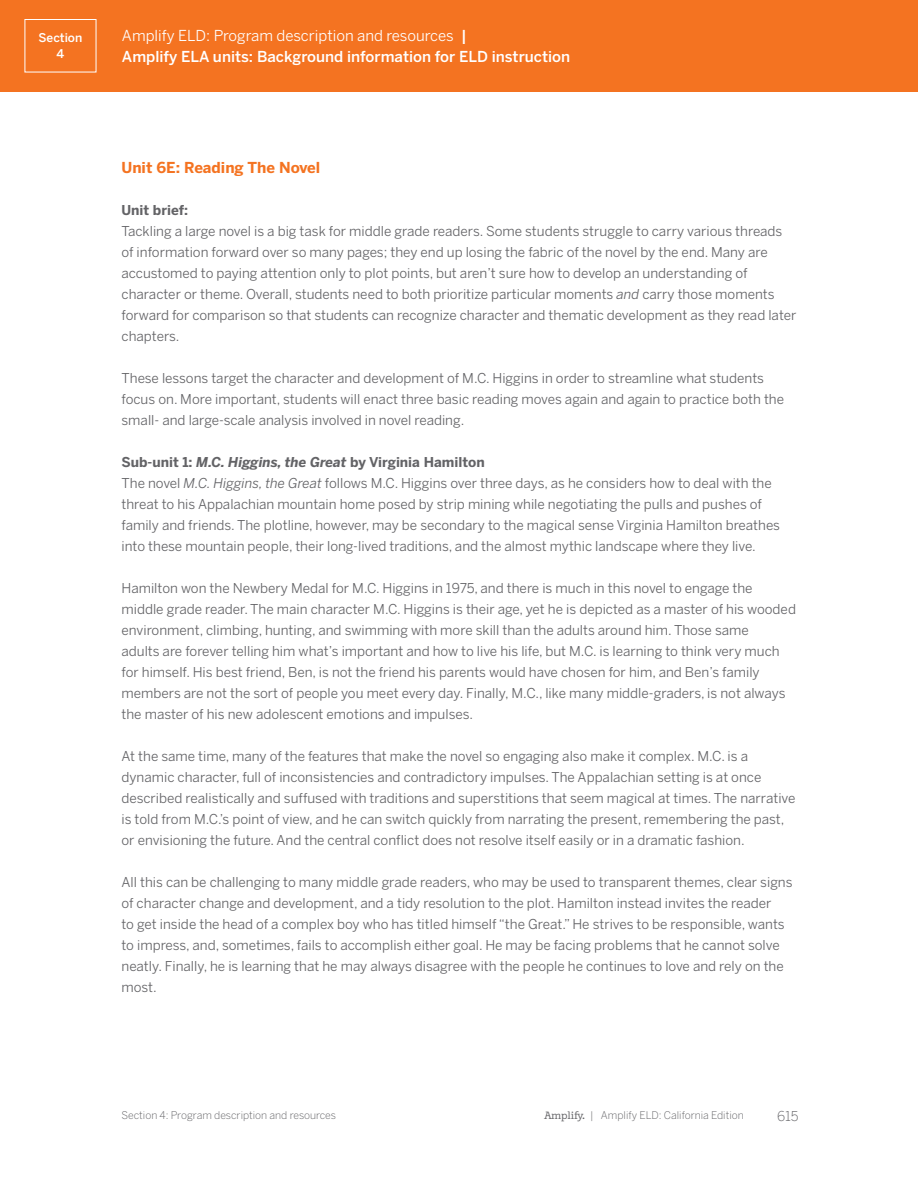
<style>
.page{position:relative;width:918px;height:1188px;background:#fff}
.page>*{position:absolute;margin:0;border:0;box-sizing:border-box;transform-origin:0 0}
.t1{font:500 15px/21px "Benton Sans";color:#fff}
.t2{font:700 15px "Benton Sans";color:#f47321}
.t3{font:13.5px/21px "Benton Sans";color:#636366}
.t4{font:700 13.5px "Benton Sans";color:#636366}
.t5{font:300 13.5px "Benton Sans";color:#636366}
.t6{font:500 12px/16.5px "Benton Sans";color:#fff;text-align:center}
.t7{font:300 10.5px "Benton Sans";color:#636366}
.s1{font-weight:400}
.s2{font-style:italic}
.s3{font-weight:700}
.s4{font-weight:700;font-style:italic}
.s5{font-family:"Amplify";font-weight:400}
</style>
<div class="page">
<div style="left:0;top:0;width:918px;height:92px;background:#f47321"></div>
<div style="left:25px;top:19px;width:71px;height:53px;border:1px solid #fff"></div>
<p class="t6" style="left:39px;top:30px;width:45px">Section<br>4</p>
<p class="t1" style="left:122px;top:26px;width:450px"><span class="s1">Amplify ELD: Program description and resources</span> |<br>Amplify ELA units: Background information for ELD instruction</p>
<p class="t2" style="left:122px;top:158px;width:200px">Unit 6E: Reading The Novel</p>
<p class="t4" style="left:122px;top:202px;width:68px">Unit brief:</p>
<p class="t3" style="left:122px;top:220px;width:677px">Tackling a large novel is a big task for middle grade readers. Some students struggle to carry various threads of information forward over so many pages; they end up losing the fabric of the novel by the end. Many are accustomed to paying attention only to plot points, but aren’t sure how to develop an understanding of character or theme. Overall, students need to both prioritize particular moments <span class="s2">and</span> carry those moments forward for comparison so that students can recognize character and thematic development as they read later chapters.</p>
<p class="t3" style="left:122px;top:367px;width:664px">These lessons target the character and development of M.C. Higgins in order to streamline what students focus on. More important, students will enact three basic reading moves again and again to practice both the small- and large-scale analysis involved in novel reading.</p>
<p class="t3" style="left:122px;top:451px;width:660px"><span class="s3">Sub-unit 1:</span> <span class="s4">M.C. Higgins, the Great</span> <span class="s3">by Virginia Hamilton<br></span>The novel <span class="s2">M.C. Higgins, the Great</span> follows M.C. Higgins over three days, as he considers how to deal with the threat to his Appalachian mountain home posed by strip mining while negotiating the pulls and pushes of family and friends. The plotline, however, may be secondary to the magical sense Virginia Hamilton breathes into these mountain people, their long-lived traditions, and the almost mythic landscape where they live.</p>
<p class="t3" style="left:122px;top:577px;width:676px">Hamilton won the Newbery Medal for M.C. Higgins in 1975, and there is much in this novel to engage the middle grade reader. The main character M.C. Higgins is their age, yet he is depicted as a master of his wooded environment, climbing, hunting, and swimming with more skill than the adults around him. Those same<br>adults are forever telling him what’s important and how to live his life, but M.C. is learning to think very much for himself. His best friend, Ben, is not the friend his parents would have chosen for him, and Ben’s family members are not the sort of people you meet every day. Finally, M.C., like many middle-graders, is not always the master of his new adolescent emotions and impulses.</p>
<p class="t3" style="left:122px;top:745px;width:675px">At the same time, many of the features that make the novel so engaging also make it complex. M.C. is a dynamic character, full of inconsistencies and contradictory impulses. The Appalachian setting is at once described realistically and suffused with traditions and superstitions that seem magical at times. The narrative is told from M.C.’s point of view, and he can switch quickly from narrating the present, remembering the past, or envisioning the future. And the central conflict does not resolve itself easily or in a dramatic fashion.</p>
<p class="t3" style="left:122px;top:871px;width:673px">All this can be challenging to many middle grade readers, who may be used to transparent themes, clear signs of character change and development, and a tidy resolution to the plot. Hamilton instead invites the reader<br>to get inside the head of a complex boy who has titled himself “the Great.” He strives to be responsible, wants to impress, and, sometimes, fails to accomplish either goal. He may be facing problems that he cannot solve neatly. Finally, he is learning that he may always disagree with the people he continues to love and rely on the most.</p>
<p class="t7" style="left:122px;top:1109px;width:216px">Section 4: Program description and resources</p>
<p class="t7" style="left:544px;top:1109px;width:201px"><span class="s5">¬.</span> | Amplify ELD: California Edition</p>
<p class="t5" style="left:777px;top:1109px;width:23px">615</p>
</div>
